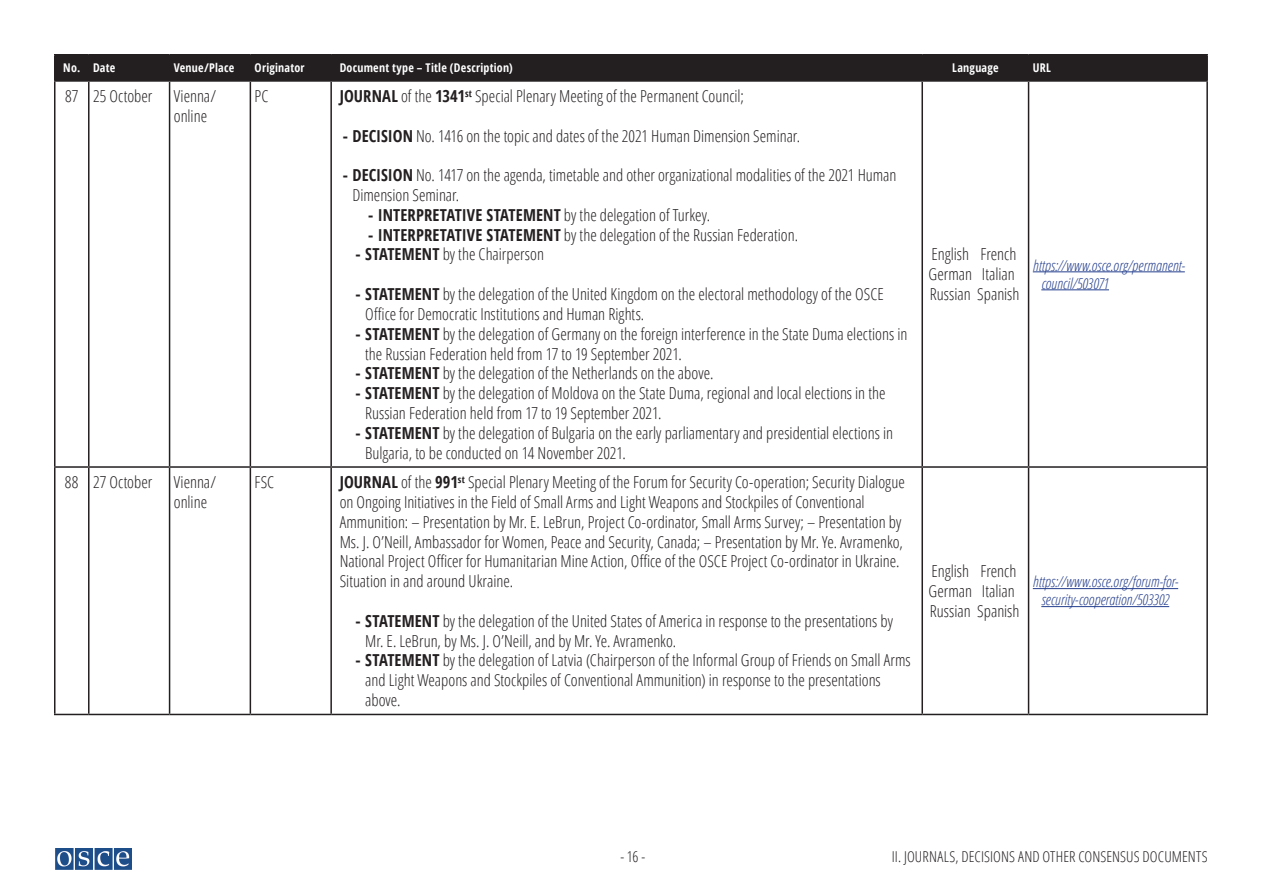
<style>
.page{position:relative;width:1263px;height:893px;background:#fff}
.page>*{position:absolute;margin:0;border:0;box-sizing:border-box;transform-origin:0 0}
.Paragraph_Style_3{font:300 condensed 16.5px/19.8px "Open Sans";color:#231f20}
.Paragraph_Style_1{font:300 condensed 16.5px/19.8px "Open Sans";color:#231f20}
.Paragraph_Style_2{font:300 condensed 16.5px/19.8px "Open Sans";color:#231f20}
.English_French_Germa{font:300 condensed 16.5px "Open Sans";letter-spacing:-.005em;color:#231f20}
.Paragraph_Style_4{font:300 condensed 16.5px "Open Sans";color:#231f20}
.Paragraph_Style_4-2{font:700 condensed 16.5px "Open Sans";letter-spacing:.005em;color:#231f20}
.Para_hyperlink{font:italic 300 condensed 15px/18px "Open Sans";color:#253f8e}
.t1{font:300 condensed 15px "Open Sans";letter-spacing:.005em;color:#231f20}
.Paragraph_Style_1-2{font:700 condensed 12px "Open Sans";letter-spacing:.02em;color:#fff}
.s1{font-weight:700}
.s2{font-weight:300}
</style>
<div class="page">
<hr style="left:89px;top:80px;width:81px;height:2px;background:#231f20">
<hr style="left:170px;top:80px;width:80px;height:2px;background:#231f20">
<hr style="left:169px;top:82px;width:1px;height:384px;background:#231f20">
<hr style="left:250px;top:80px;width:81px;height:2px;background:#231f20">
<hr style="left:250px;top:82px;width:1px;height:384px;background:#231f20">
<hr style="left:331px;top:80px;width:591px;height:2px;background:#231f20">
<hr style="left:330px;top:82px;width:2px;height:384px;background:#231f20">
<hr style="left:922px;top:80px;width:106px;height:2px;background:#231f20">
<hr style="left:921px;top:82px;width:2px;height:384px;background:#231f20">
<hr style="left:1028px;top:80px;width:180px;height:2px;background:#231f20">
<hr style="left:1028px;top:82px;width:1px;height:384px;background:#231f20">
<hr style="left:1206px;top:82px;width:2px;height:384px;background:#231f20">
<hr style="left:89px;top:466px;width:81px;height:2px;background:#231f20">
<hr style="left:170px;top:466px;width:80px;height:2px;background:#231f20">
<hr style="left:169px;top:468px;width:1px;height:246px;background:#231f20">
<hr style="left:250px;top:466px;width:81px;height:2px;background:#231f20">
<hr style="left:250px;top:468px;width:1px;height:246px;background:#231f20">
<hr style="left:331px;top:466px;width:591px;height:2px;background:#231f20">
<hr style="left:330px;top:468px;width:2px;height:246px;background:#231f20">
<hr style="left:922px;top:466px;width:106px;height:2px;background:#231f20">
<hr style="left:921px;top:468px;width:2px;height:246px;background:#231f20">
<hr style="left:1028px;top:466px;width:180px;height:2px;background:#231f20">
<hr style="left:1028px;top:468px;width:1px;height:246px;background:#231f20">
<hr style="left:1206px;top:468px;width:2px;height:246px;background:#231f20">
<hr style="left:89px;top:714px;width:81px;height:1px;background:#231f20">
<hr style="left:170px;top:714px;width:80px;height:1px;background:#231f20">
<hr style="left:250px;top:714px;width:81px;height:1px;background:#231f20">
<hr style="left:331px;top:714px;width:591px;height:1px;background:#231f20">
<hr style="left:922px;top:714px;width:106px;height:1px;background:#231f20">
<hr style="left:1028px;top:714px;width:180px;height:1px;background:#231f20">
<hr style="left:54px;top:54px;width:35px;height:2px;background:#231f20">
<hr style="left:54px;top:56px;width:2px;height:24px;background:#231f20">
<hr style="left:89px;top:54px;width:81px;height:2px;background:#231f20">
<hr style="left:170px;top:54px;width:80px;height:2px;background:#231f20">
<hr style="left:250px;top:54px;width:81px;height:2px;background:#231f20">
<hr style="left:331px;top:54px;width:591px;height:2px;background:#231f20">
<hr style="left:922px;top:54px;width:106px;height:2px;background:#231f20">
<hr style="left:1028px;top:54px;width:180px;height:2px;background:#231f20">
<div style="left:56px;top:56px;width:1150px;height:24px;background:#231f20"></div>
<hr style="left:1206px;top:56px;width:2px;height:24px;background:#231f20">
<hr style="left:54px;top:82px;width:2px;height:384px;background:#231f20">
<hr style="left:88px;top:82px;width:2px;height:384px;background:#231f20">
<hr style="left:54px;top:466px;width:35px;height:2px;background:#231f20">
<hr style="left:54px;top:468px;width:2px;height:246px;background:#231f20">
<hr style="left:88px;top:468px;width:2px;height:246px;background:#231f20">
<hr style="left:54px;top:714px;width:35px;height:1px;background:#231f20">
<hr style="left:54px;top:80px;width:35px;height:2px;background:#231f20">
<hr style="left:1033px;top:271px;width:152px;height:1px;background:#253f8e">
<hr style="left:1041px;top:289px;width:68px;height:1px;background:#253f8e">
<hr style="left:1033px;top:588px;width:145px;height:1px;background:#253f8e">
<hr style="left:1041px;top:606px;width:128px;height:1px;background:#253f8e">
<img style="left:56px;top:848px;width:75px;height:21px">
<p class="Paragraph_Style_1-2" style="left:63px;top:60px;width:18px">No.</p>
<p class="Paragraph_Style_1-2" style="left:93px;top:60px;width:24px">Date</p>
<p class="Paragraph_Style_1-2" style="left:174px;top:60px;width:62px">Venue/Place</p>
<p class="Paragraph_Style_1-2" style="left:255px;top:60px;width:52px">Originator</p>
<p class="Paragraph_Style_1-2" style="left:340px;top:60px;width:175px">Document type – Title (Description)</p>
<p class="Paragraph_Style_1-2" style="left:952px;top:60px;width:48px">Language</p>
<p class="Paragraph_Style_1-2" style="left:1033px;top:60px;width:20px">URL</p>
<p class="Paragraph_Style_1" style="left:65px;top:86px;width:15px">87</p>
<p class="Paragraph_Style_1" style="left:93px;top:86px;width:61px">25 October</p>
<p class="Paragraph_Style_1" style="left:174px;top:86px;width:44px">Vienna/ online</p>
<p class="Paragraph_Style_1" style="left:255px;top:86px;width:15px">PC</p>
<p class="Paragraph_Style_1" style="left:340px;top:86px;width:406px"><span class="s1">JOURNAL</span> of the <span class="s1">1341</span><sup>st</sup> Special Plenary Meeting of the Permanent Council;</p>
<p class="Paragraph_Style_2" style="left:343px;top:125px;width:459px"><span class="s1">- DECISION</span> No. 1416 on the topic and dates of the 2021 Human Dimension Seminar.</p>
<p class="Paragraph_Style_2" style="left:352px;top:165px;width:546px;text-indent:-10px"><span class="s1">- DECISION</span> No. 1417 on the agenda, timetable and other organizational modalities of the 2021 Human<br>Dimension Seminar.</p>
<p class="Paragraph_Style_4-2" style="left:368px;top:203px;width:343px">- INTERPRETATIVE STATEMENT <span class="s2">by the delegation of Turkey.</span></p>
<p class="Paragraph_Style_4" style="left:368px;top:223px;width:431px"><span class="s1">- INTERPRETATIVE STATEMENT</span> by the delegation of the Russian Federation.</p>
<p class="Paragraph_Style_3" style="left:355px;top:244px;width:190px"><span class="s1">- STATEMENT</span> by the Chairperson</p>
<p class="Paragraph_Style_3" style="left:365px;top:284px;width:520px;text-indent:-10px"><span class="s1">- STATEMENT</span> by the delegation of the United Kingdom on the electoral methodology of the OSCE<br>Office for Democratic Institutions and Human Rights.</p>
<p class="Paragraph_Style_3" style="left:365px;top:323px;width:544px;text-indent:-10px"><span class="s1">- STATEMENT</span> by the delegation of Germany on the foreign interference in the State Duma elections in the Russian Federation held from 17 to 19 September 2021.</p>
<p class="Paragraph_Style_3" style="left:355px;top:363px;width:359px"><span class="s1">- STATEMENT</span> by the delegation of the Netherlands on the above.</p>
<p class="Paragraph_Style_3" style="left:365px;top:383px;width:522px;text-indent:-10px"><span class="s1">- STATEMENT</span> by the delegation of Moldova on the State Duma, regional and local elections in the<br>Russian Federation held from 17 to 19 September 2021.</p>
<p class="Paragraph_Style_3" style="left:365px;top:422px;width:529px;text-indent:-10px"><span class="s1">- STATEMENT</span> by the delegation of Bulgaria on the early parliamentary and presidential elections in<br>Bulgaria, to be conducted on 14 November 2021.</p>
<p class="English_French_Germa" style="left:931px;top:243px;width:86px">English French</p>
<p class="English_French_Germa" style="left:928px;top:263px;width:88px">German Italian</p>
<p class="English_French_Germa" style="left:930px;top:283px;width:91px">Russian Spanish</p>
<p class="Para_hyperlink" style="left:1041px;top:256px;width:145px;text-indent:-9px">https://www.osce.org/permanent&shy;council/503071</p>
<p class="Paragraph_Style_1" style="left:65px;top:472px;width:15px">88</p>
<p class="Paragraph_Style_1" style="left:93px;top:472px;width:61px">27 October</p>
<p class="Paragraph_Style_1" style="left:174px;top:472px;width:44px">Vienna/ online</p>
<p class="Paragraph_Style_1" style="left:255px;top:472px;width:21px">FSC</p>
<p class="Paragraph_Style_1" style="left:340px;top:472px;width:567px"><span class="s1">JOURNAL</span> of the <span class="s1">991</span><sup>st</sup> Special Plenary Meeting of the Forum for Security Co-operation; Security Dialogue on Ongoing Initiatives in the Field of Small Arms and Light Weapons and Stockpiles of Conventional Ammunition: – Presentation by Mr. E. LeBrun, Project Co-ordinator, Small Arms Survey; – Presentation by Ms. J. O’Neill, Ambassador for Women, Peace and Security, Canada; – Presentation by Mr. Ye. Avramenko, National Project Officer for Humanitarian Mine Action, Office of the OSCE Project Co-ordinator in Ukraine.<br>Situation in and around Ukraine.</p>
<p class="Paragraph_Style_3" style="left:365px;top:610px;width:529px;text-indent:-10px"><span class="s1">- STATEMENT</span> by the delegation of the United States of America in response to the presentations by<br>Mr. E. LeBrun, by Ms. J. O’Neill, and by Mr. Ye. Avramenko.</p>
<p class="Paragraph_Style_3" style="left:365px;top:650px;width:547px;text-indent:-10px"><span class="s1">- STATEMENT</span> by the delegation of Latvia (Chairperson of the Informal Group of Friends on Small Arms and Light Weapons and Stockpiles of Conventional Ammunition) in response to the presentations above.</p>
<p class="English_French_Germa" style="left:931px;top:560px;width:86px">English French</p>
<p class="English_French_Germa" style="left:928px;top:580px;width:88px">German Italian</p>
<p class="English_French_Germa" style="left:930px;top:600px;width:91px">Russian Spanish</p>
<p class="Para_hyperlink" style="left:1033px;top:572px;width:147px;text-align:center">https://www.osce.org/forum-for&shy;security-cooperation/503302</p>
<p class="t1" style="left:620px;top:846px;width:26px">- 16 -</p>
<p class="t1" style="left:892px;top:846px;width:317px">II. JOURNALS, DECISIONS AND OTHER CONSENSUS DOCUMENTS</p>
</div>
